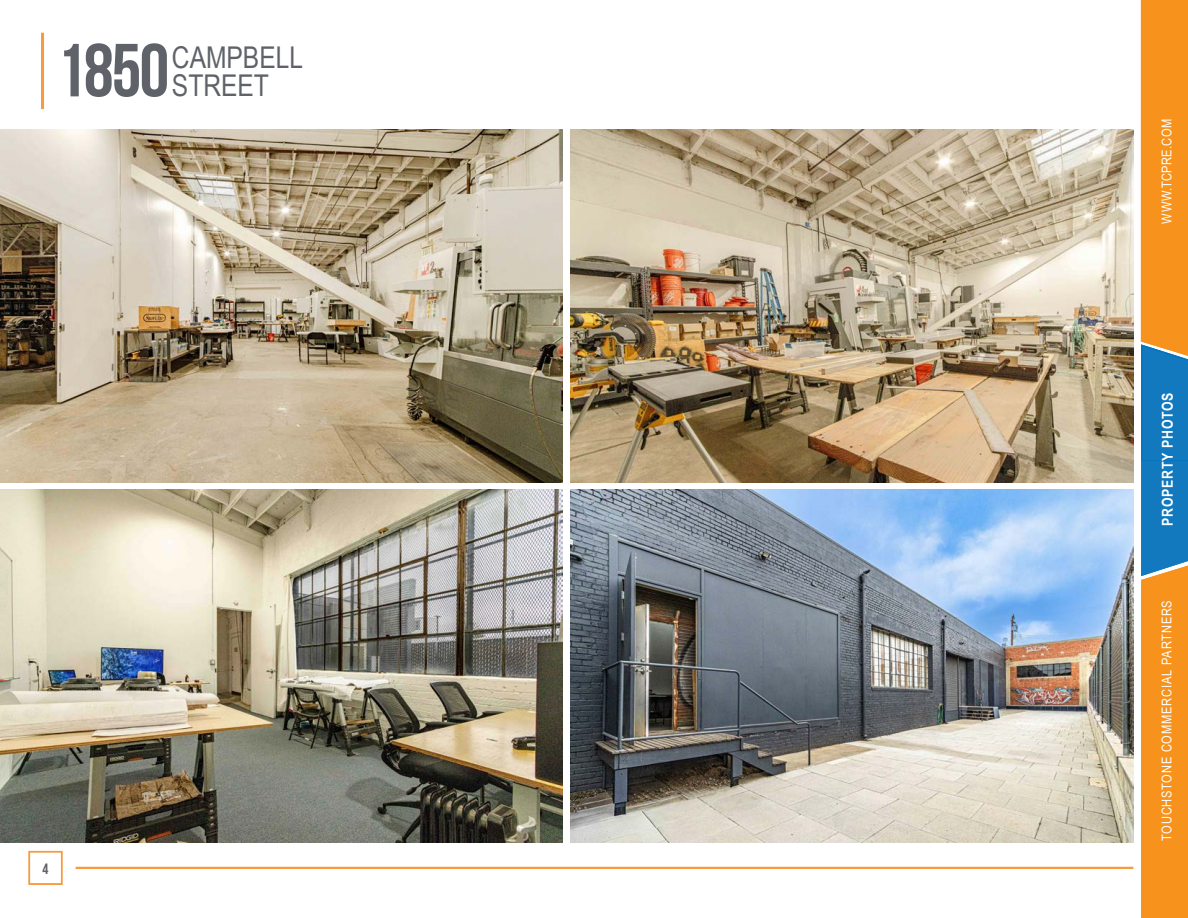
<style>
.page{position:relative;width:1188px;height:918px;background:#fff}
.page>*{position:absolute;margin:0;border:0;box-sizing:border-box;transform-origin:0 0}
.t1{font:700 75px "Bebas Neue";color:#5f6369}
.t2{font:30px/28.5px "Arial Narrow";color:#5f6369}
.Body{font:700 15px "Arial Narrow";letter-spacing:.05em;color:#fff}
.t3{font:700 15px "Bebas Neue";color:#5f6369}
.Body-2{font:13.5px "Arial Narrow";letter-spacing:.06em;color:#fff}
.Body-3{font:13.5px "Arial Narrow";letter-spacing:.03em;color:#fff}
</style>
<div class="page">
<img style="left:0;top:129px;width:562px;height:353px">
<img style="left:0;top:490px;width:562px;height:352px">
<img style="left:571px;top:129px;width:562px;height:353px">
<img style="left:570px;top:490px;width:563px;height:352px">
<hr style="left:76px;top:867px;width:1057px;height:2px;background:#f89a3f">
<hr style="left:41px;top:33px;width:3px;height:76px;background:#f89a3f">
<div style="left:29px;top:851px;width:33px;height:34px;border:2px solid #f89a3f"></div>
<svg style="left:1140px;top:0;width:48px;height:918px;background:#c28f48"></svg>
<h1 class="t1" style="left:56px;top:29px;width:115px">1850</h1>
<h2 class="t2" style="left:172px;top:42px;width:133px">CAMPBELL<br>STREET</h2>
<p class="t3" style="left:43px;top:860px;width:7px">4</p>
<p class="Body-3" style="left:1157px;top:224px;width:106px;rotate:-90deg">WWW.TCPRE.COM</p>
<p class="Body" style="left:1156px;top:526px;width:135px;rotate:-90deg">PROPERTY PHOTOS</p>
<p class="Body-2" style="left:1157px;top:841px;width:242px;rotate:-90deg">TOUCHSTONE COMMERCIAL PARTNERS</p>
</div>
